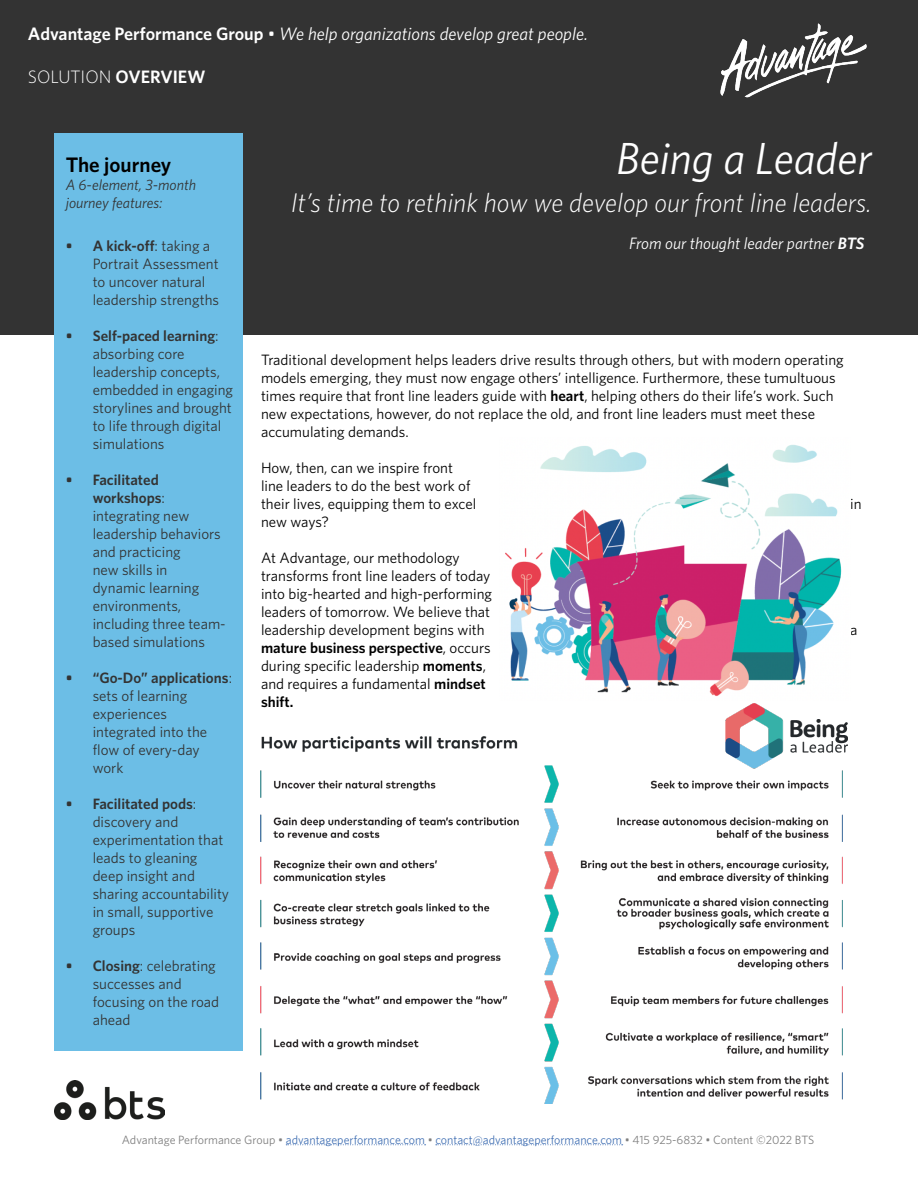
<style>
.page{position:relative;width:918px;height:1188px;background:#fff}
.page>*{position:absolute;margin:0;border:0;box-sizing:border-box;transform-origin:0 0}
.t1{font:italic 45px "Whitney";color:#fff}
.t2{font:italic 300 27px "Whitney";color:#fff}
.t3{font:600 21px "Whitney";color:#000}
.t4{font:italic 18px "Whitney";color:#fff}
.t5{font:300 18px "Whitney";color:#fff}
.t6{font:italic 16.5px "Whitney";color:#fff}
.t7{font:15px/18px "Whitney";color:#000}
.t8{font:15px/18px "Whitney";color:#333}
.t9{font:italic 15px/18px "Whitney";color:#333}
.t10{font:12px "Whitney";color:#4371b4}
.s1{font-weight:600;font-style:normal}
.s2{font-style:normal}
.s3{font-weight:600}
.s4{color:#808080}
</style>
<div class="page">
<div style="left:0;top:0;width:918px;height:335px;background:#333"></div>
<div style="left:54px;top:133px;width:189px;height:918px;background:#6cbee6"></div>
<img style="left:720px;top:23px;width:147px;height:75px">
<svg style="left:286px;top:1144px;width:140px;height:1px"></svg>
<svg style="left:436px;top:1144px;width:187px;height:1px"></svg>
<img style="left:505px;top:445px;width:337px;height:252px">
<img style="left:54px;top:1080px;width:111px;height:39px">
<img style="left:726px;top:704px;width:121px;height:49px">
<img style="left:261px;top:734px;width:582px;height:369px">
<p class="t4" style="left:28px;top:21px;width:562px"><span class="s1">Advantage Performance Group</span> <span class="s2">•</span> We help organizations develop great people.</p>
<p class="t5" style="left:28px;top:65px;width:179px">SOLUTION <span class="s3">OVERVIEW</span></p>
<h3 class="t3" style="left:66px;top:150px;width:107px">The journey</h3>
<p class="t9" style="left:66px;top:175px;width:132px">A 6-element, 3-month journey features:</p>
<p class="t8" style="left:93px;top:236px;width:128px;text-indent:-27px"><span class="s3">• A kick-off</span>: taking a<br>Portrait Assessment to uncover natural leadership strengths</p>
<p class="t8" style="left:93px;top:326px;width:142px;text-indent:-27px"><span class="s3">• Self-paced learning</span>: absorbing core leadership concepts, embedded in engaging storylines and brought to life through digital simulations</p>
<p class="t8" style="left:93px;top:470px;width:135px;text-indent:-27px"><span class="s3">• Facilitated workshops</span>: integrating new leadership behaviors and practicing<br>new skills in<br>dynamic learning environments, including three team&shy;based simulations</p>
<p class="t8" style="left:93px;top:668px;width:141px;text-indent:-27px"><span class="s3">• “Go-Do” applications</span>: sets of learning experiences integrated into the flow of every-day work</p>
<p class="t8" style="left:93px;top:794px;width:138px;text-indent:-27px"><span class="s3">• Facilitated pods</span>: discovery and experimentation that leads to gleaning deep insight and sharing accountability in small, supportive groups</p>
<p class="t8" style="left:93px;top:956px;width:128px;text-indent:-27px"><span class="s3">• Closing</span>: celebrating successes and focusing on the road ahead</p>
<h1 class="t1" style="left:616px;top:128px;width:257px">Being a Leader</h1>
<h2 class="t2" style="left:291px;top:185px;width:582px">It’s time to rethink how we develop our front line leaders.</h2>
<p class="t6" style="left:629px;top:232px;width:237px">From our thought leader partner <span class="s3">BTS</span></p>
<p class="t7" style="left:261px;top:350px;width:584px">Traditional development helps leaders drive results through others, but with modern operating models emerging, they must now engage others’ intelligence. Furthermore, these tumultuous times require that front line leaders guide with <span class="s3">heart</span>, helping others do their life’s work. Such new expectations, however, do not replace the old, and front line leaders must meet these accumulating demands.</p>
<p class="t7" style="left:261px;top:458px;width:217px">How, then, can we inspire front line leaders to do the best work of their lives, equipping them to excel</p>
<p class="t7" style="left:850px;top:494px;width:13px">in</p>
<p class="t7" style="left:261px;top:512px;width:69px">new ways?</p>
<p class="t7" style="left:261px;top:548px;width:233px">At Advantage, our methodology transforms front line leaders of today into big-hearted and high-performing leaders of tomorrow. We believe that leadership development begins with</p>
<p class="t7" style="left:261px;top:638px;width:231px"><span class="s3">mature business perspective</span>, occurs during specific leadership <span class="s3">moments</span>, and requires a fundamental <span class="s3">mindset shift.</span></p>
<p class="t7" style="left:850px;top:620px;width:9px">a</p>
<p class="t10" style="left:122px;top:1131px;width:694px"><span class="s4">Advantage Performance Group •</span> advantageperformance.com <span class="s4">•</span> contact@advantageperformance.com <span class="s4">• 415 925-6832 • Content ©2022 BTS</span></p>
</div>
